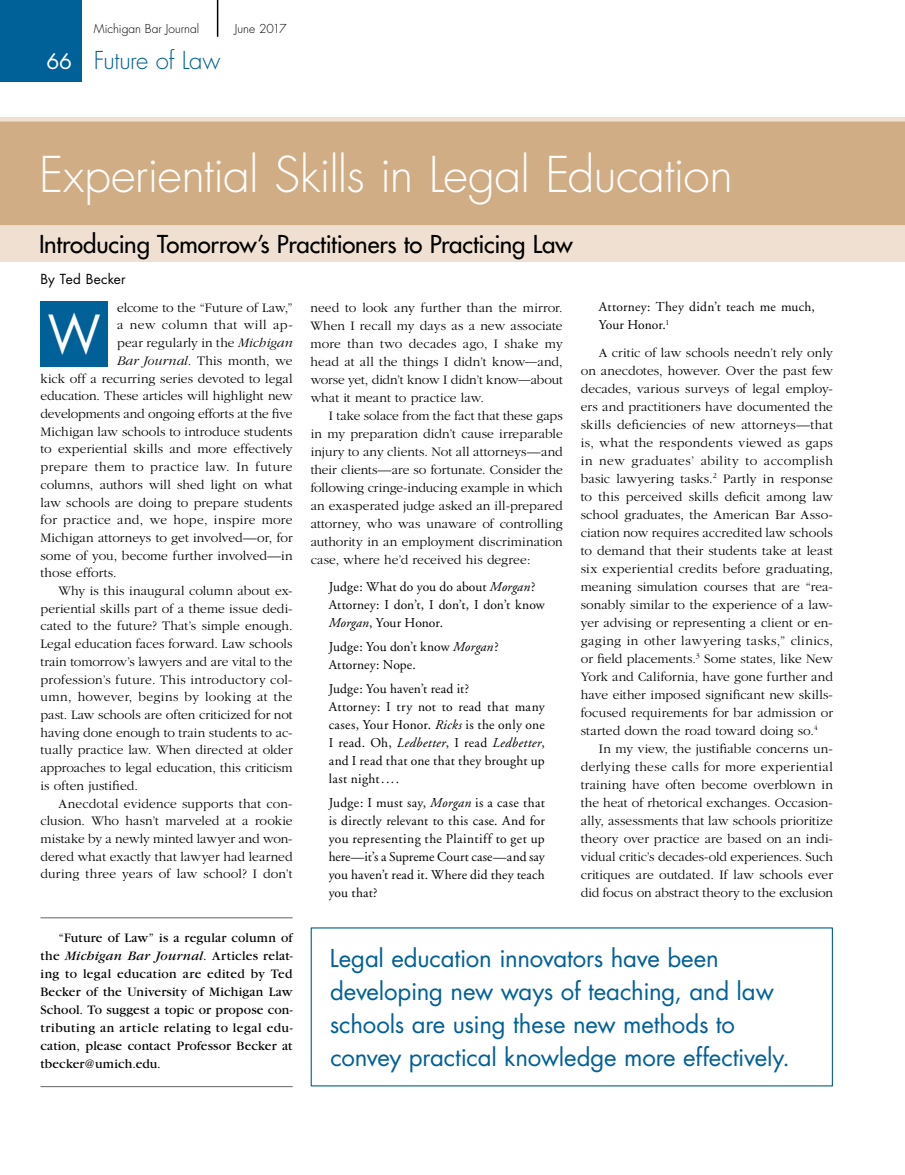
<style>
.page{position:relative;width:905px;height:1175px;background:#fff}
.page>*{position:absolute;margin:0;border:0;box-sizing:border-box;transform-origin:0 0}
.t1{font:51px "Futura";color:#fff;scale:.95 1}
.t2{font:300 48px "Futura";letter-spacing:-.015em;color:#fff}
.t3{font:24px/33px "Futura";letter-spacing:-.01em;color:#006098}
.t4{font:24px "Futura";letter-spacing:-.01em;color:#000}
.t5{font:300 24px "Futura";letter-spacing:-.02em;color:#006098}
.t6{font:300 13.5px/18px "Garamond";letter-spacing:.005em;color:#000;text-align:justify}
.t7{font:13.5px/18px "Adobe Garamond";letter-spacing:.01em;color:#000}
.t8{font:13.5px/18px "Garamond";letter-spacing:.005em;color:#000;text-align:justify}
.t9{font:300 13.5px "Garamond";letter-spacing:.025em;color:#000}
.t10{font:300 13.5px "Garamond";letter-spacing:.035em;color:#000}
.t11{font:300 13.5px "Garamond";letter-spacing:-.015em;color:#000}
.t12{font:13.5px "Futura";letter-spacing:.015em;color:#000}
.t13{font:300 12px "Futura";color:#000}
.s1{font-weight:400;font-size:21px;color:#fff}
.s2{font-style:italic}
.s3{font-size:12px}
</style>
<div class="page">
<div style="left:0;top:0;width:82px;height:82px;background:#006098"></div>
<hr style="left:217px;top:0;width:1px;height:37px;background:#000">
<div style="left:0;top:225px;width:904px;height:36px;background:#efe0d1"></div>
<div style="left:0;top:117px;width:904px;height:108px;background:#d1ad85"></div>
<hr style="left:40px;top:917px;width:252px;height:1px;background:#636466">
<hr style="left:40px;top:1086px;width:252px;height:1px;background:#636466">
<div style="left:40px;top:301px;width:68px;height:65px;background:#006098"></div>
<p class="t13" style="left:94px;top:21px;width:107px">Michigan Bar Journal</p>
<p class="t13" style="left:235px;top:21px;width:53px">June 2017</p>
<h3 class="t5" style="left:46px;top:45px;width:176px"><span class="s1">66</span> Future of Law</h3>
<h2 class="t2" style="left:39px;top:143px;width:695px">Experiential Skills in Legal Education</h2>
<h3 class="t4" style="left:39px;top:228px;width:535px">Introducing Tomorrow’s Practitioners to Practicing Law</h3>
<p class="t12" style="left:40px;top:269px;width:87px">By Ted Becker</p>
<p class="t6" style="left:117px;top:299px;width:177px">elcome to the “Future of Law,”</p>
<p class="t10" style="left:117px;top:318px;width:177px">a new column that will ap-</p>
<p class="t6" style="left:117px;top:334px;width:177px">pear regularly in the <span class="s2">Michigan</span></p>
<p class="t6" style="left:117px;top:352px;width:177px"><span class="s2">Bar Journal</span>. This month, we</p>
<p class="t6" style="left:40px;top:369px;width:253px">kick off a recurring series devoted to legal</p>
<p class="t6" style="left:40px;top:387px;width:253px">education. These articles will highlight new</p>
<p class="t11" style="left:40px;top:406px;width:253px">developments and ongoing efforts at the five</p>
<p class="t6" style="left:40px;top:423px;width:253px">Michigan law schools to introduce students</p>
<p class="t6" style="left:40px;top:440px;width:254px">to experiential skills and more effectively</p>
<p class="t10" style="left:40px;top:460px;width:253px">prepare them to practice law. In future</p>
<p class="t6" style="left:40px;top:476px;width:253px">columns, authors will shed light on what</p>
<p class="t6" style="left:40px;top:493px;width:254px">law schools are doing to prepare students</p>
<p class="t6" style="left:40px;top:511px;width:253px">for practice and, we hope, inspire more</p>
<p class="t6" style="left:40px;top:529px;width:254px">Michigan attorneys to get involved—or, for</p>
<p class="t6" style="left:40px;top:546px;width:253px">some of you, become further involved—in</p>
<p class="t6" style="left:40px;top:564px;width:78px">those efforts.</p>
<p class="t6" style="left:58px;top:582px;width:235px">Why is this inaugural column about ex-</p>
<p class="t6" style="left:40px;top:600px;width:254px">periential skills part of a theme issue dedi-</p>
<p class="t6" style="left:40px;top:617px;width:254px">cated to the future? That’s simple enough.</p>
<p class="t6" style="left:40px;top:635px;width:253px">Legal education faces forward. Law schools</p>
<p class="t6" style="left:40px;top:653px;width:253px">train tomorrow’s lawyers and are vital to the</p>
<p class="t9" style="left:40px;top:672px;width:254px">profession’s future. This introductory col-</p>
<p class="t9" style="left:40px;top:690px;width:254px">umn, however, begins by looking at the</p>
<p class="t6" style="left:40px;top:706px;width:253px">past. Law schools are often criticized for not</p>
<p class="t6" style="left:40px;top:723px;width:254px">having done enough to train students to ac-</p>
<p class="t6" style="left:40px;top:741px;width:254px">tually practice law. When directed at older</p>
<p class="t6" style="left:40px;top:759px;width:253px">approaches to legal education, this criticism</p>
<p class="t6" style="left:40px;top:776px;width:99px">is often justified.</p>
<p class="t6" style="left:58px;top:794px;width:235px">Anecdotal evidence supports that con-</p>
<p class="t6" style="left:40px;top:812px;width:254px">clusion. Who hasn’t marveled at a rookie</p>
<p class="t6" style="left:40px;top:830px;width:253px">mistake by a newly minted lawyer and won-</p>
<p class="t6" style="left:40px;top:847px;width:253px">dered what exactly that lawyer had learned</p>
<p class="t6" style="left:40px;top:865px;width:254px">during three years of law school? I don’t</p>
<h1 class="t1" style="left:48px;top:299px;width:57px">W</h1>
<p class="t8" style="left:40px;top:929px;width:254px;text-indent:18px">“Future of Law” is a regular column of the <span class="s2">Michigan Bar Journal</span>. Articles relat&shy;ing to legal education are edited by Ted Becker of the University of Michigan Law School. To suggest a topic or propose con&shy;tributing an article relating to legal edu&shy;cation, please contact Professor Becker at tbecker@umich.edu.</p>
<p class="t6" style="left:310px;top:299px;width:254px">need to look any further than the mirror.<br>When I recall my days as a new associate more than two decades ago, I shake my head at all the things I didn’t know<span class="s3">—</span>and, worse yet, didn’t know I didn’t know<span class="s3">—</span>about what it meant to practice law.</p>
<p class="t6" style="left:311px;top:407px;width:254px;text-indent:18px">I take solace from the fact that these gaps in my preparation didn’t cause irreparable injury to any clients. Not all attorneys—and their clients—are so fortunate. Consider the following cringe-inducing example in which an exasperated judge asked an ill-prepared attorney, who was unaware of controlling authority in an employment discrimination case, where he’d received his degree:</p>
<p class="t7" style="left:329px;top:578px;width:218px">Judge: What do you do about <span class="s2">Morgan</span>?<br>Attorney: I don’t, I don’t, I don’t know<br><span class="s2">Morgan</span>, Your Honor.</p>
<p class="t7" style="left:329px;top:638px;width:171px">Judge: You don’t know <span class="s2">Morgan</span>?<br>Attorney: Nope.</p>
<p class="t7" style="left:329px;top:680px;width:218px">Judge: You haven’t read it?<br>Attorney: I try not to read that many cases, Your Honor. <span class="s2">Ricks</span> is the only one<br>I read. Oh, <span class="s2">Ledbetter</span>, I read <span class="s2">Ledbetter</span>, and I read that one that they brought up last night....</p>
<p class="t7" style="left:329px;top:794px;width:218px;text-align:justify">Judge: I must say, <span class="s2">Morgan</span> is a case that is directly relevant to this case. And for you representing the Plaintiff to get up here—it’s a Supreme Court case—and say you haven’t read it. Where did they teach you that?</p>
<p class="t7" style="left:599px;top:298px;width:218px">Attorney: They didn’t teach me much,<br>Your Honor.<sup>1</sup></p>
<p class="t6" style="left:580px;top:343px;width:254px;text-indent:18px">A critic of law schools needn’t rely only on anecdotes, however. Over the past few decades, various surveys of legal employ&shy;ers and practitioners have documented the skills deficiencies of new attorneys—that is, what the respondents viewed as gaps in new graduates’ ability to accomplish basic lawyering tasks.<sup>2</sup> Partly in response to this perceived skills deficit among law school graduates, the American Bar Asso&shy;ciation now requires accredited law schools to demand that their students take at least six experiential credits before graduating, meaning simulation courses that are “rea&shy;sonably similar to the experience of a law&shy;yer advising or representing a client or en&shy;gaging in other lawyering tasks,” clinics, or field placements.<sup>3</sup> Some states, like New York and California, have gone further and have either imposed significant new skills&shy;focused requirements for bar admission or started down the road toward doing so.<sup>4</sup></p>
<p class="t6" style="left:580px;top:739px;width:254px;text-indent:18px">In my view, the justifiable concerns un&shy;derlying these calls for more experiential training have often become overblown in the heat of rhetorical exchanges. Occasion&shy;ally, assessments that law schools prioritize theory over practice are based on an indi&shy;vidual critic’s decades-old experiences. Such critiques are outdated. If law schools ever did focus on abstract theory to the exclusion</p>
<h3 class="t3" style="left:330px;top:941px;width:461px">Legal education innovators have been developing new ways of teaching, and law schools are using these new methods to convey practical knowledge more effectively.</h3>
</div>
